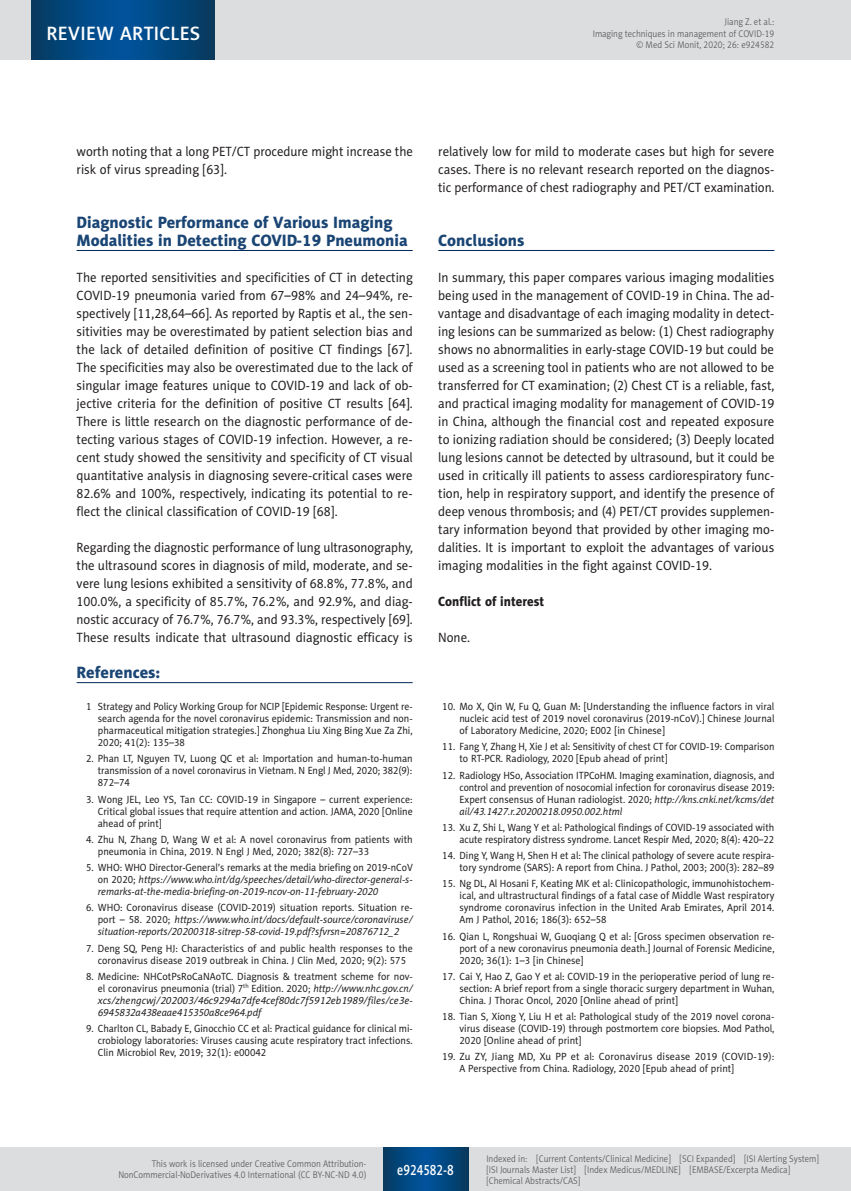
<style>
.page{position:relative;width:851px;height:1191px;background:#fff}
.page>*{position:absolute;margin:0;border:0;box-sizing:border-box;transform-origin:0 0}
.t1{font:19.5px "Naomi Sans EFN Medium";letter-spacing:.015em;color:#fff}
.MSM_Headline_1{font:16.5px/18px "Naomi Sans EFN Heavy";color:#1a4574}
.MSM_Referencje_Tytul{font:16.5px "Naomi Sans EFN Heavy";color:#1a4574}
.t2{font:15px "Naomi Sans EFN Medium";color:#fff;scale:.8 1}
.MSM_Body{font:13.5px/18px "Naomi Sans EFN";color:#231f20;text-align:justify;scale:.95 1}
.MSM_Body-2{font:13.5px/18px "Naomi Sans EFN";color:#231f20;text-align:justify;scale:.93 1}
.MSM_Body-3{font:13.5px/18px "Naomi Sans EFN";color:#231f20;scale:.94 1}
.MSM_Headline_2{font:13.5px "Naomi Sans EFN Heavy";color:#231f20;scale:.95 1}
.MSM_Referencje_punkt{font:10.5px/12px "Naomi Sans EFN";color:#231f20;text-align:justify;scale:.95 1}
.MSM_Referencje_punkt-2{font:10.5px/12px "Naomi Sans EFN";color:#231f20;text-align:justify;scale:.94 1}
.MSM_Referencje_punkt-3{font:italic 10.5px/12px "Naomi Sans EFN";color:#231f20;text-align:justify;scale:.95 1}
.MSM_Referencje_punkt-4{font:italic 10.5px/12px "Naomi Sans EFN";color:#231f20;text-align:justify;scale:.96 1}
.MSM_Referencje_punkt-5{font:10.5px/12px "Naomi Sans EFN";color:#231f20}
.MSM_Referencje_punkt-6{font:10.5px/12px "Naomi Sans EFN";color:#231f20;scale:.93 1}
.t3{font:9.75px/11.2px "Naomi Sans EFN Light";color:#57585a;text-align:right;scale:.9 1}
.s1{font-style:normal}
.s2{font-style:italic}
</style>
<div class="page">
<hr style="left:77px;top:250px;width:335px;height:1px;background:#00295c">
<hr style="left:438px;top:250px;width:336px;height:1px;background:#00295c">
<hr style="left:77px;top:682px;width:335px;height:1px;background:#00295c">
<div style="left:0;top:1148px;width:850px;height:43px;background:#dcdddf"></div>
<svg style="left:383px;top:1147px;width:85px;height:43px;background:#02477e"></svg>
<div style="left:0;top:0;width:850px;height:60px;background:#dcdddf"></div>
<hr style="left:850px;top:0;width:1px;height:60px;background:#dcdddf">
<svg style="left:32px;top:0;width:183px;height:60px;background:#02477e"></svg>
<h1 class="t1" style="left:46px;top:22px;width:155px">REVIEW ARTICLES</h1>
<p class="t3" style="left:592px;top:16px;width:203px">Jiang Z. et al.:<br>Imaging techniques in management of COVID-19 © Med Sci Monit, 2020; 26: e924582</p>
<p class="MSM_Body-3" style="left:77px;top:142px;width:359px">worth noting that a long PET/CT procedure might increase the risk of virus spreading [63].</p>
<p class="MSM_Headline_1" style="left:77px;top:213px;width:332px">Diagnostic Performance of Various Imaging<br>Modalities in Detecting COVID-19 Pneumonia</p>
<p class="MSM_Body" style="left:77px;top:268px;width:355px">The reported sensitivities and specificities of CT in detecting COVID-19 pneumonia varied from 67–98% and 24–94%, re&shy;spectively [11,28,64–66]. As reported by Raptis et al., the sen&shy;sitivities may be overestimated by patient selection bias and the lack of detailed definition of positive CT findings [67].<br>The specificities may also be overestimated due to the lack of singular image features unique to COVID-19 and lack of ob&shy;jective criteria for the definition of positive CT results [64].<br>There is little research on the diagnostic performance of de&shy;tecting various stages of COVID-19 infection. However, a re&shy;cent study showed the sensitivity and specificity of CT visual quantitative analysis in diagnosing severe-critical cases were 82.6% and 100%, respectively, indicating its potential to re&shy;flect the clinical classification of COVID-19 [68].</p>
<p class="MSM_Body-2" style="left:77px;top:538px;width:363px">Regarding the diagnostic performance of lung ultrasonography, the ultrasound scores in diagnosis of mild, moderate, and se&shy;vere lung lesions exhibited a sensitivity of 68.8%, 77.8%, and 100.0%, a specificity of 85.7%, 76.2%, and 92.9%, and diag&shy;nostic accuracy of 76.7%, 76.7%, and 93.3%, respectively [69].<br>These results indicate that ultrasound diagnostic efficacy is</p>
<p class="MSM_Referencje_Tytul" style="left:77px;top:662px;width:85px">References:</p>
<p class="MSM_Referencje_punkt-2" style="left:98px;top:700px;width:336px;text-indent:-12px">1 Strategy and Policy Working Group for NCIP [Epidemic Response: Urgent re&shy;search agenda for the novel coronavirus epidemic: Transmission and non&shy;pharmaceutical mitigation strategies.] Zhonghua Liu Xing Bing Xue Za Zhi, 2020; 41(2): 135–38</p>
<p class="MSM_Referencje_punkt" style="left:98px;top:753px;width:333px;text-indent:-12px">2. Phan LT, Nguyen TV, Luong QC et al: Importation and human-to-human transmission of a novel coronavirus in Vietnam. N Engl J Med, 2020; 382(9):<br>872–74</p>
<p class="MSM_Referencje_punkt" style="left:98px;top:793px;width:333px;text-indent:-12px">3. Wong JEL, Leo YS, Tan CC: COVID-19 in Singapore – current experience:<br>Critical global issues that require attention and action. JAMA, 2020 [Online ahead of print]</p>
<p class="MSM_Referencje_punkt" style="left:98px;top:833px;width:333px;text-indent:-12px">4. Zhu N, Zhang D, Wang W et al: A novel coronavirus from patients with pneumonia in China, 2019. N Engl J Med, 2020; 382(8): 727–33</p>
<p class="MSM_Referencje_punkt-3" style="left:98px;top:861px;width:333px;text-indent:-12px"><span class="s1">5. WHO: WHO Director-General’s remarks at the media briefing on 2019-nCoV on 2020;</span> https://www.who.int/dg/speeches/detail/who-director-general-s&shy;remarks-at-the-media-briefing-on-2019-ncov-on-11-february-2020</p>
<p class="MSM_Referencje_punkt-4" style="left:98px;top:902px;width:329px;text-indent:-12px"><span class="s1">6. WHO: Coronavirus disease (COVID-2019) situation reports. Situation re&shy;port – 58. 2020;</span> https://www.who.int/docs/default-source/coronaviruse/ situation-reports/20200318-sitrep-58-covid-19.pdf?sfvrsn=20876712_2</p>
<p class="MSM_Referencje_punkt" style="left:86px;top:942px;width:345px;text-align:center">7. Deng SQ, Peng HJ: Characteristics of and public health responses to the coronavirus disease 2019 outbreak in China. J Clin Med, 2020; 9(2): 575</p>
<p class="MSM_Referencje_punkt-3" style="left:98px;top:970px;width:333px;text-indent:-12px"><span class="s1">8. Medicine: NHCotPsRoCaNAoTC. Diagnosis &amp; treatment scheme for nov&shy;el coronavirus pneumonia (trial) 7</span><sup>th</sup> <span class="s1">Edition. 2020;</span> http://www.nhc.gov.cn/ xcs/zhengcwj/202003/46c9294a7dfe4cef80dc7f5912eb1989/files/ce3e-6945832a438eaae415350a8ce964.pdf</p>
<p class="MSM_Referencje_punkt-2" style="left:98px;top:1022px;width:336px;text-indent:-12px">9. Charlton CL, Babady E, Ginocchio CC et al: Practical guidance for clinical mi&shy;crobiology laboratories: Viruses causing acute respiratory tract infections.<br>Clin Microbiol Rev, 2019; 32(1): e00042</p>
<p class="MSM_Body" style="left:438px;top:142px;width:355px">relatively low for mild to moderate cases but high for severe cases. There is no relevant research reported on the diagnos&shy;tic performance of chest radiography and PET/CT examination.</p>
<p class="MSM_Headline_1" style="left:438px;top:231px;width:88px">Conclusions</p>
<p class="MSM_Body" style="left:438px;top:268px;width:355px">In summary, this paper compares various imaging modalities being used in the management of COVID-19 in China. The ad&shy;vantage and disadvantage of each imaging modality in detect&shy;ing lesions can be summarized as below: (1) Chest radiography shows no abnormalities in early-stage COVID-19 but could be used as a screening tool in patients who are not allowed to be transferred for CT examination; (2) Chest CT is a reliable, fast, and practical imaging modality for management of COVID-19 in China, although the financial cost and repeated exposure to ionizing radiation should be considered; (3) Deeply located lung lesions cannot be detected by ultrasound, but it could be used in critically ill patients to assess cardiorespiratory func&shy;tion, help in respiratory support, and identify the presence of deep venous thrombosis; and (4) PET/CT provides supplemen&shy;tary information beyond that provided by other imaging mo&shy;dalities. It is important to exploit the advantages of various imaging modalities in the fight against COVID-19.</p>
<p class="MSM_Headline_2" style="left:438px;top:593px;width:113px">Conflict of interest</p>
<p class="MSM_Body" style="left:438px;top:628px;width:35px">None.</p>
<p class="MSM_Referencje_punkt" style="left:459px;top:700px;width:333px;text-indent:-17px">10. Mo X, Qin W, Fu Q, Guan M: [Understanding the influence factors in viral nucleic acid test of 2019 novel coronavirus (2019-nCoV).] Chinese Journal of Laboratory Medicine, 2020; E002 [in Chinese]</p>
<p class="MSM_Referencje_punkt-6" style="left:459px;top:741px;width:340px;text-indent:-17px">11. Fang Y, Zhang H, Xie J et al: Sensitivity of chest CT for COVID-19: Comparison to RT-PCR. Radiology, 2020 [Epub ahead of print]</p>
<p class="MSM_Referencje_punkt-2" style="left:459px;top:769px;width:336px;text-indent:-17px">12. Radiology HSo, Association ITPCoHM. Imaging examination, diagnosis, and control and prevention of nosocomial infection for coronavirus disease 2019:<br>Expert consensus of Hunan radiologist. 2020; <span class="s2">http://kns.cnki.net/kcms/det ail/43.1427.r.20200218.0950.002.html</span></p>
<p class="MSM_Referencje_punkt-2" style="left:442px;top:821px;width:354px;text-align:right">13. Xu Z, Shi L, Wang Y et al: Pathological findings of COVID-19 associated with acute respiratory distress syndrome. Lancet Respir Med, 2020; 8(4): 420–22</p>
<p class="MSM_Referencje_punkt-2" style="left:442px;top:849px;width:355px;text-align:right">14. Ding Y, Wang H, Shen H et al: The clinical pathology of severe acute respira&shy;tory syndrome (SARS): A report from China. J Pathol, 2003; 200(3): 282–89</p>
<p class="MSM_Referencje_punkt-2" style="left:459px;top:878px;width:336px;text-indent:-17px">15. Ng DL, Al Hosani F, Keating MK et al: Clinicopathologic, immunohistochem&shy;ical, and ultrastructural findings of a fatal case of Middle Wast respiratory syndrome coronavirus infection in the United Arab Emirates, April 2014.<br>Am J Pathol, 2016; 186(3): 652–58</p>
<p class="MSM_Referencje_punkt" style="left:459px;top:930px;width:333px;text-indent:-17px">16. Qian L, Rongshuai W, Guoqiang Q et al: [Gross specimen observation re&shy;port of a new coronavirus pneumonia death.] Journal of Forensic Medicine, 2020; 36(1): 1–3 [in Chinese]</p>
<p class="MSM_Referencje_punkt" style="left:459px;top:970px;width:333px;text-indent:-17px">17. Cai Y, Hao Z, Gao Y et al: COVID-19 in the perioperative period of lung re&shy;section: A brief report from a single thoracic surgery department in Wuhan, China. J Thorac Oncol, 2020 [Online ahead of print]</p>
<p class="MSM_Referencje_punkt" style="left:459px;top:1010px;width:333px;text-indent:-17px">18. Tian S, Xiong Y, Liu H et al: Pathological study of the 2019 novel corona&shy;virus disease (COVID-19) through postmortem core biopsies. Mod Pathol, 2020 [Online ahead of print]</p>
<p class="MSM_Referencje_punkt-5" style="left:459px;top:1051px;width:316px;text-indent:-17px">19. Zu ZY, Jiang MD, Xu PP et al: Coronavirus disease 2019 (COVID-19):<br>A Perspective from China. Radiology, 2020 [Epub ahead of print]</p>
<p class="t3" style="left:118px;top:1158px;width:277px">This work is licensed under Creative Common Attribution-<br>NonCommercial-NoDerivatives 4.0 International (CC BY-NC-ND 4.0)</p>
<p class="t2" style="left:397px;top:1160px;width:72px">e924582-8</p>
<p class="t3" style="left:486px;top:1152px;width:371px;text-align:left">Indexed in: [Current Contents/Clinical Medicine] [SCI Expanded] [ISI Alerting System] [ISI Journals Master List] [Index Medicus/MEDLINE] [EMBASE/Excerpta Medica] [Chemical Abstracts/CAS]</p>
</div>
